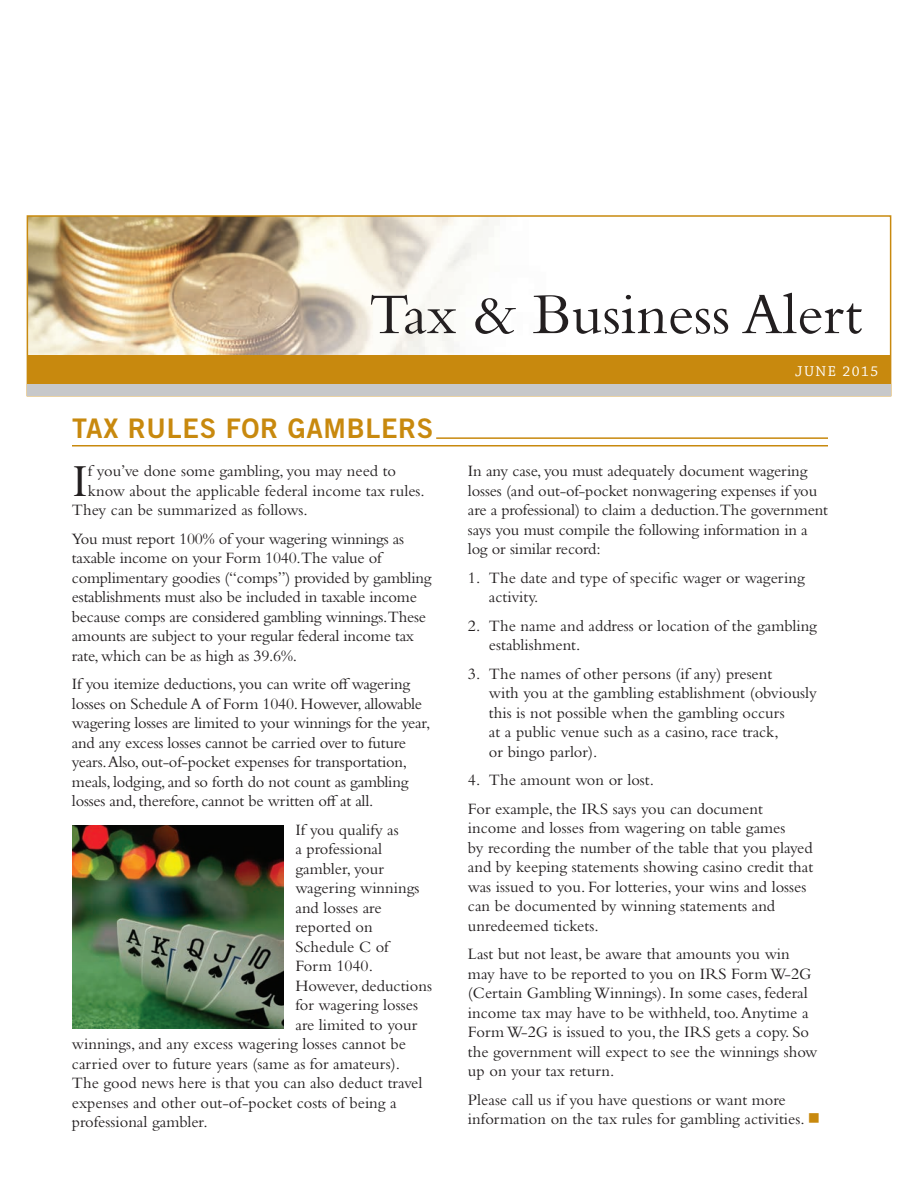
<style>
.page{position:relative;width:918px;height:1188px;background:#fff}
.page>*{position:absolute;margin:0;border:0;box-sizing:border-box;transform-origin:0 0}
.t1{font:60px "Bembo Std";color:#231f20}
.t2{font:47.85px "Bembo Std";color:#231f20}
.t3{font:27px "Trade Gothic LT Std Bd 2";letter-spacing:.025em;color:#c8890e}
.t4{font:16.5px/19.5px "Bembo Std";color:#231f20}
.t5{font:15px "Chaparral Pro";letter-spacing:.1em;color:#fff}
.s1{color:#c8890e}
</style>
<div class="page">
<img style="left:30px;top:218px;width:546px;height:138px">
<hr style="left:436px;top:437px;width:392px;height:2px;background:#c8890e">
<hr style="left:72px;top:445px;width:756px;height:2px;background:#c8890e">
<div style="left:27px;top:215px;width:864px;height:181px;border:2px solid #c8890e"></div>
<div style="left:27px;top:356px;width:864px;height:40px;background:#c7c8ca"></div>
<div style="left:27px;top:356px;width:864px;height:28px;background:#c8890e"></div>
<img style="left:72px;top:825px;width:212px;height:204px">
<h1 class="t1" style="left:369px;top:279px;width:495px">Tax &amp; Business Alert</h1>
<p class="t5" style="left:795px;top:363px;width:85px">JUNE 2015</p>
<h3 class="t3" style="left:72px;top:412px;width:363px">TAX RULES FOR GAMBLERS</h3>
<h2 class="t2" style="left:72px;top:453px;width:17px">I</h2>
<p class="t4" style="left:88px;top:461px;width:310px">f you’ve done some gambling, you may need to</p>
<p class="t4" style="left:88px;top:480px;width:338px">know about the applicable federal income tax rules.</p>
<p class="t4" style="left:72px;top:500px;width:237px">They can be summarized as follows.</p>
<p class="t4" style="left:72px;top:528px;width:361px">You must report 100% of your wagering winnings as taxable income on your Form 1040.The value of complimentary goodies (“comps”) provided by gambling establishments must also be included in taxable income because comps are considered gambling winnings.These amounts are subject to your regular federal income tax rate, which can be as high as 39.6%.</p>
<p class="t4" style="left:72px;top:674px;width:360px">If you itemize deductions, you can write off wagering losses on Schedule A of Form 1040. However, allowable wagering losses are limited to your winnings for the year, and any excess losses cannot be carried over to future years. Also, out-of-pocket expenses for transportation, meals, lodging, and so forth do not count as gambling losses and, therefore, cannot be written off at all.</p>
<p class="t4" style="left:295px;top:819px;width:105px">If you qualify as</p>
<p class="t4" style="left:295px;top:839px;width:88px">a professional</p>
<p class="t4" style="left:295px;top:858px;width:90px">gambler, your</p>
<p class="t4" style="left:295px;top:878px;width:125px">wagering winnings</p>
<p class="t4" style="left:295px;top:897px;width:88px">and losses are</p>
<p class="t4" style="left:295px;top:917px;width:79px">reported on</p>
<p class="t4" style="left:295px;top:936px;width:95px">Schedule C of</p>
<p class="t4" style="left:295px;top:956px;width:79px">Form 1040.</p>
<p class="t4" style="left:295px;top:975px;width:138px">However, deductions</p>
<p class="t4" style="left:295px;top:995px;width:124px">for wagering losses</p>
<p class="t4" style="left:295px;top:1014px;width:123px">are limited to your</p>
<p class="t4" style="left:72px;top:1034px;width:335px">winnings, and any excess wagering losses cannot be</p>
<p class="t4" style="left:72px;top:1053px;width:329px">carried over to future years (same as for amateurs).</p>
<p class="t4" style="left:72px;top:1073px;width:352px">The good news here is that you can also deduct travel</p>
<p class="t4" style="left:72px;top:1092px;width:326px">expenses and other out-of-pocket costs of being a</p>
<p class="t4" style="left:72px;top:1112px;width:137px">professional gambler.</p>
<p class="t4" style="left:468px;top:461px;width:361px">In any case, you must adequately document wagering losses (and out-of-pocket nonwagering expenses if you are a professional) to claim a deduction.The government says you must compile the following information in a log or similar record:</p>
<p class="t4" style="left:489px;top:567px;width:317px;text-indent:-21px">1. The date and type of specific wager or wagering activity.</p>
<p class="t4" style="left:489px;top:615px;width:330px;text-indent:-21px">2. The name and address or location of the gambling establishment.</p>
<p class="t4" style="left:489px;top:663px;width:329px;text-indent:-21px">3. The names of other persons (if any) present<br>with you at the gambling establishment (obviously this is not possible when the gambling occurs<br>at a public venue such as a casino, race track,<br>or bingo parlor).</p>
<p class="t4" style="left:468px;top:765px;width:296px;line-height:28.5px">4. The amount won or lost.<br>For example, the IRS says you can document</p>
<p class="t4" style="left:468px;top:818px;width:347px">income and losses from wagering on table games<br>by recording the number of the table that you played and by keeping statements showing casino credit that was issued to you. For lotteries, your wins and losses can be documented by winning statements and unredeemed tickets.</p>
<p class="t4" style="left:468px;top:944px;width:351px">Last but not least, be aware that amounts you win may have to be reported to you on IRS Form W-2G (Certain Gambling Winnings). In some cases, federal income tax may have to be withheld, too. Anytime a Form W-2G is issued to you, the IRS gets a copy. So the government will expect to see the winnings show up on your tax return.</p>
<p class="t4" style="left:468px;top:1089px;width:354px">Please call us if you have questions or want more information on the tax rules for gambling activities. <span class="s1">■</span></p>
</div>
